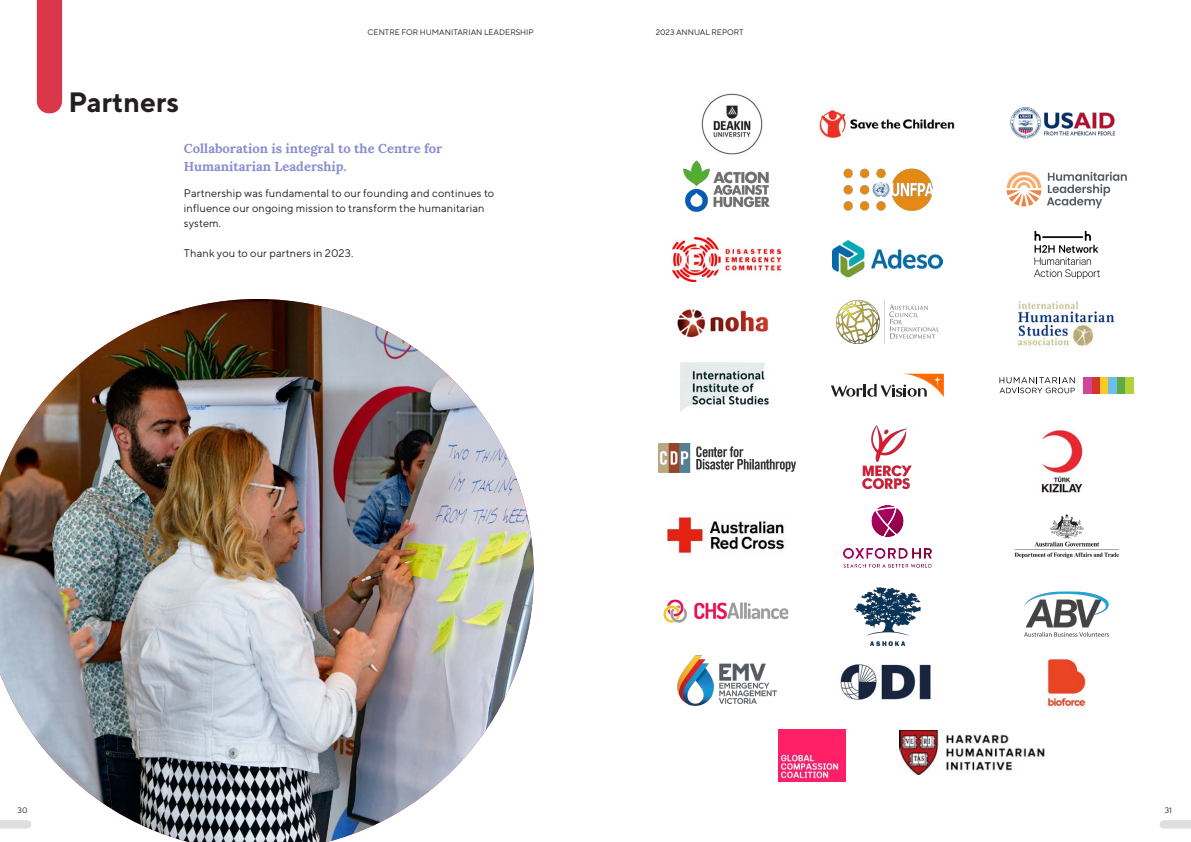
<style>
.page{position:relative;width:1191px;height:842px;background:#fff}
.page>*{position:absolute;margin:0;border:0;box-sizing:border-box;transform-origin:0 0}
.H1_Title{font:700 28px "TT Norms";color:#231f20}
.Body_Text_1{font:700 13px/18px "Lora";color:#8a8dcf}
.Body_Text_1-2{font:11px/15px "TT Norms";letter-spacing:.01em;color:#231f20}
.t1{font:8px "TT Norms";color:#231f20}
</style>
<div class="page">
<img style="left:0;top:299px;width:534px;height:543px">
<img style="left:701px;top:93px;width:62px;height:62px">
<svg style="left:831px;top:374px;width:113px;height:23px"></svg>
<img style="left:843px;top:169px;width:90px;height:42px">
<img style="left:836px;top:300px;width:102px;height:44px">
<img style="left:832px;top:240px;width:110px;height:38px">
<img style="left:1034px;top:231px;width:65px;height:47px">
<svg style="left:1006px;top:172px;width:120px;height:36px"></svg>
<div style="left:1083px;top:377px;width:8px;height:16px;background:#cd4699"></div>
<div style="left:1091px;top:377px;width:9px;height:16px;background:#d53429"></div>
<div style="left:1100px;top:377px;width:8px;height:16px;background:#f9ca25"></div>
<div style="left:1108px;top:377px;width:9px;height:16px;background:#6ebeea"></div>
<div style="left:1117px;top:377px;width:8px;height:16px;background:#62ab44"></div>
<div style="left:1125px;top:377px;width:9px;height:16px;background:#b1d23a"></div>
<svg style="left:999px;top:377px;width:75px;height:16px"></svg>
<img style="left:680px;top:363px;width:89px;height:49px">
<img style="left:1017px;top:301px;width:98px;height:45px">
<img style="left:672px;top:238px;width:108px;height:43px">
<img style="left:819px;top:107px;width:136px;height:31px">
<img style="left:1010px;top:107px;width:105px;height:32px">
<img style="left:683px;top:160px;width:87px;height:52px">
<img style="left:677px;top:309px;width:92px;height:29px">
<img style="left:862px;top:425px;width:50px;height:65px">
<img style="left:658px;top:444px;width:137px;height:29px">
<img style="left:1041px;top:430px;width:42px;height:63px">
<img style="left:667px;top:514px;width:119px;height:40px">
<img style="left:843px;top:506px;width:88px;height:62px">
<img style="left:1014px;top:514px;width:105px;height:45px">
<img style="left:663px;top:600px;width:126px;height:23px">
<img style="left:854px;top:588px;width:66px;height:57px">
<img style="left:1024px;top:591px;width:84px;height:46px">
<img style="left:677px;top:656px;width:99px;height:49px">
<img style="left:840px;top:664px;width:91px;height:36px">
<img style="left:1047px;top:658px;width:39px;height:53px">
<img style="left:778px;top:729px;width:67px;height:53px">
<img style="left:900px;top:730px;width:145px;height:45px">
<svg style="left:0;top:820px;width:31px;height:9px"></svg>
<svg style="left:1159px;top:820px;width:32px;height:9px"></svg>
<div style="left:37px;top:0;width:25px;height:113px;background:#da374b"></div>
<p class="H1_Title" style="left:68px;top:84px;width:112px">Partners</p>
<p class="t1" style="left:367px;top:27px;width:168px">CENTRE FOR HUMANITARIAN LEADERSHIP</p>
<p class="t1" style="left:656px;top:27px;width:89px">2023 ANNUAL REPORT</p>
<p class="Body_Text_1" style="left:184px;top:138px;width:260px">Collaboration is integral to the Centre for<br>Humanitarian Leadership.</p>
<p class="Body_Text_1-2" style="left:184px;top:186px;width:312px">Partnership was fundamental to our founding and continues to influence our ongoing mission to transform the humanitarian system.</p>
<p class="Body_Text_1-2" style="left:184px;top:245px;width:171px">Thank you to our partners in 2023.</p>
<p class="t1" style="left:18px;top:805px;width:11px">30</p>
<p class="t1" style="left:1164px;top:805px;width:9px">31</p>
</div>
